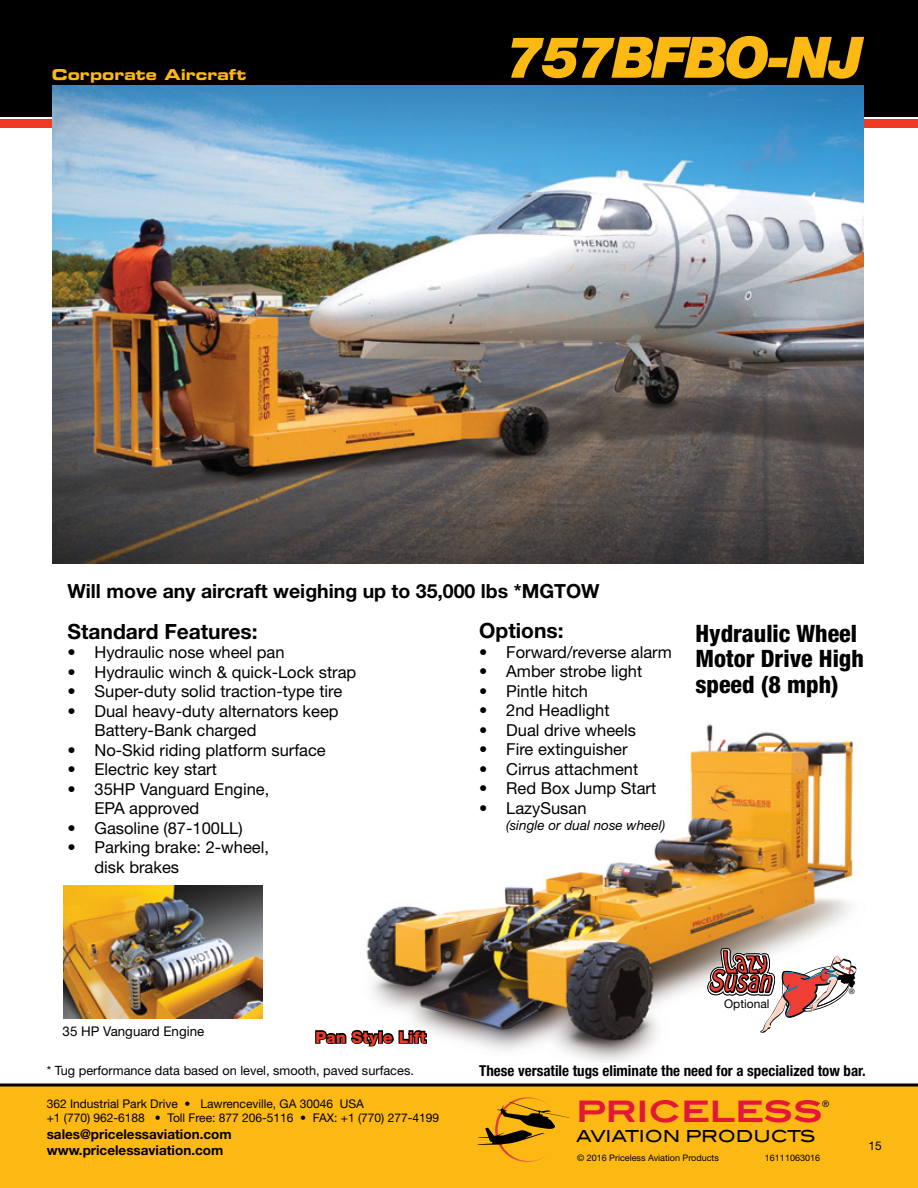
<style>
.page{position:relative;width:918px;height:1188px;background:#fff}
.page>*{position:absolute;margin:0;border:0;box-sizing:border-box;transform-origin:0 0}
.t1{font:italic 900 57.15px "Helvetica Neue LT Std";letter-spacing:-.05em;color:#fdb913}
.t2{font:700 29.55px "Blair ITC Std";letter-spacing:-.005em;color:#e31837}
.t3{font:800 condensed 24px/25.5px "Helvetica Neue LT Std";color:#000}
.t4{font:700 21px "Helvetica Neue LT Std";color:#000}
.t5{font:700 19.5px "Helvetica Neue LT Std";color:#000}
.t6{font:16.5px/19.5px "Helvetica Neue LT Std";color:#000}
.t7{font:16.5px "Blair ITC Std";letter-spacing:-.01em;color:#000}
.t8{font:800 15.6px "Helvetica Neue LT Std";letter-spacing:.03em;color:#ef3b23}
.t9{font:700 condensed 15px "Helvetica Neue LT Std";color:#000}
.t10{font:15px "Eurostile LT Std Bold Ex 2";color:#fdb913}
.t11{font:700 13.5px/16.2px "Helvetica Neue LT Std";color:#000}
.t12{font:italic 13.5px "Helvetica Neue LT Std";color:#000}
.t13{font:13.35px "Helvetica Neue LT Std";color:#000}
.t14{font:12.75px "Helvetica Neue LT Std";color:#000}
.t15{font:12px/14.4px "Helvetica Neue LT Std";color:#000}
.t16{font:9px "Helvetica Neue LT Std";color:#000}
.t17{font:7.5px "Helvetica Neue LT Std";color:#000}
</style>
<div class="page">
<div style="left:0;top:1085px;width:918px;height:103px;background:#fdb913"></div>
<hr style="left:0;top:1083px;width:918px;height:3px;background:#000">
<svg style="left:478px;top:1097px;width:91px;height:65px"></svg>
<img style="left:366px;top:724px;width:489px;height:338px">
<div style="left:0;top:0;width:918px;height:117px;background:#000"></div>
<div style="left:0;top:119px;width:918px;height:8px;background:#ef3b23"></div>
<img style="left:52px;top:86px;width:812px;height:478px">
<svg style="left:315px;top:1029px;width:113px;height:28px"></svg>
<img style="left:64px;top:886px;width:198px;height:132px">
<svg style="left:707px;top:948px;width:150px;height:86px"></svg>
<p class="t10" style="left:52px;top:64px;width:196px">Corporate Aircraft</p>
<h1 class="t1" style="left:506px;top:22px;width:358px">757BFBO-NJ</h1>
<p class="t5" style="left:68px;top:579px;width:534px">Will move any aircraft weighing up to 35,000 lbs *MGTOW</p>
<p class="t4" style="left:68px;top:618px;width:192px">Standard Features:</p>
<p class="t6" style="left:68px;top:643px;width:219px">• Hydraulic nose wheel pan</p>
<p class="t6" style="left:68px;top:662px;width:290px">• Hydraulic winch &amp; quick-Lock strap</p>
<p class="t6" style="left:68px;top:682px;width:276px">• Super-duty solid traction-type tire</p>
<p class="t6" style="left:94px;top:701px;width:246px;text-indent:-27px">• Dual heavy-duty alternators keep<br>Battery-Bank charged</p>
<p class="t6" style="left:68px;top:740px;width:260px">• No-Skid riding platform surface</p>
<p class="t6" style="left:68px;top:760px;width:151px">• Electric key start</p>
<p class="t6" style="left:94px;top:779px;width:176px;text-indent:-27px">• 35HP Vanguard Engine,<br>EPA approved</p>
<p class="t6" style="left:68px;top:818px;width:177px">• Gasoline (87-100LL)</p>
<p class="t6" style="left:94px;top:838px;width:176px;text-indent:-27px">• Parking brake: 2-wheel, disk brakes</p>
<p class="t4" style="left:479px;top:618px;width:86px">Options:</p>
<p class="t6" style="left:479px;top:642px;width:194px">• Forward/reverse alarm</p>
<p class="t6" style="left:479px;top:661px;width:165px">• Amber strobe light</p>
<p class="t6" style="left:479px;top:681px;width:110px">• Pintle hitch</p>
<p class="t6" style="left:479px;top:700px;width:132px">• 2nd Headlight</p>
<p class="t6" style="left:479px;top:720px;width:158px">• Dual drive wheels</p>
<p class="t6" style="left:479px;top:739px;width:150px">• Fire extinguisher</p>
<p class="t6" style="left:479px;top:759px;width:161px">• Cirrus attachment</p>
<p class="t6" style="left:479px;top:778px;width:179px">• Red Box Jump Start</p>
<p class="t6" style="left:479px;top:798px;width:109px">• LazySusan</p>
<p class="t12" style="left:506px;top:817px;width:161px">(single or dual nose wheel)</p>
<h3 class="t3" style="left:696px;top:620px;width:170px">Hydraulic Wheel<br>Motor Drive High speed (8 mph)</h3>
<p class="t13" style="left:63px;top:1023px;width:143px">35 HP Vanguard Engine</p>
<p class="t8" style="left:315px;top:1028px;width:112px">Pan Style Lift</p>
<p class="t15" style="left:724px;top:996px;width:47px">Optional</p>
<p class="t17" style="left:849px;top:987px;width:8px">®</p>
<p class="t14" style="left:47px;top:1063px;width:369px">* Tug performance data based on level, smooth, paved surfaces.</p>
<p class="t9" style="left:479px;top:1062px;width:388px">These versatile tugs eliminate the need for a specialized tow bar.</p>
<p class="t15" style="left:47px;top:1096px;width:394px">362 Industrial Park Drive • Lawrenceville, GA 30046 USA<br>+1 (770) 962-6188 • Toll Free: 877 206-5116 • FAX: +1 (770) 277-4199</p>
<p class="t11" style="left:47px;top:1125px;width:186px">sales@pricelessaviation.com www.pricelessaviation.com</p>
<p class="t16" style="left:822px;top:1098px;width:9px">®</p>
<h2 class="t2" style="left:576px;top:1093px;width:248px">PRICELESS</h2>
<p class="t7" style="left:576px;top:1126px;width:241px">AVIATION PRODUCTS</p>
<p class="t15" style="left:868px;top:1138px;width:15px">15</p>
<p class="t16" style="left:577px;top:1153px;width:143px">© 2016 Priceless Aviation Products</p>
<p class="t16" style="left:765px;top:1153px;width:57px">16111063016</p>
</div>
